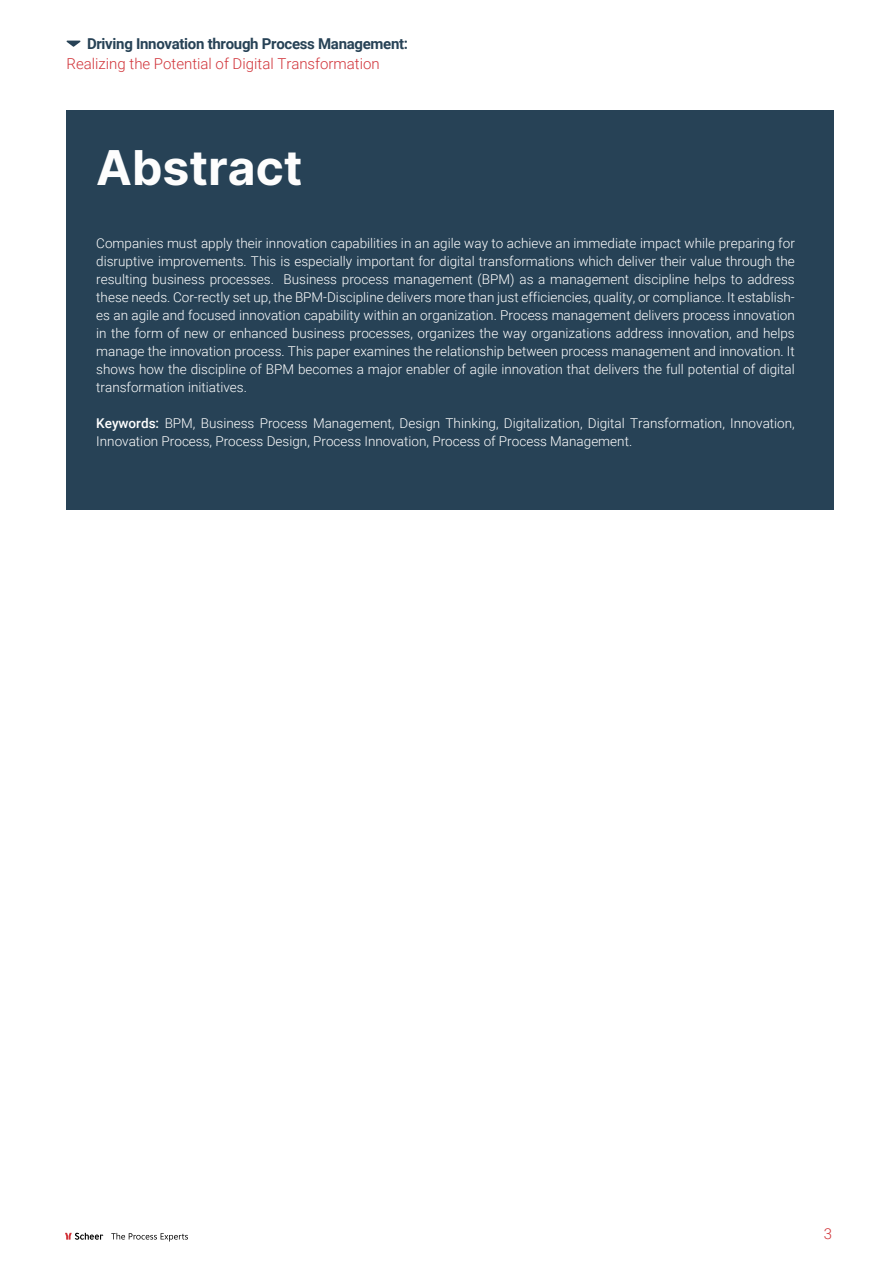
<style>
.page{position:relative;width:893px;height:1263px;background:#fff}
.page>*{position:absolute;margin:0;border:0;box-sizing:border-box;transform-origin:0 0}
.t1{font:48px "Inter";color:#fdfdfd}
.t2{font:300 15px "Roboto";color:#d1343a}
.t3{font:700 15px "Roboto";letter-spacing:-.02em;color:#274256}
.t4{font:300 15px "Roboto";color:#d13338}
.t5{font:300 13.5px/18px "Roboto";color:#fff;text-align:justify}
.s1{font-weight:500}
</style>
<div class="page">
<svg style="left:65px;top:1233px;width:38px;height:7px"></svg>
<svg style="left:111px;top:1233px;width:77px;height:8px"></svg>
<svg style="left:67px;top:41px;width:13px;height:6px"></svg>
<div style="left:66px;top:110px;width:768px;height:399px;background:#274256"></div>
<p class="t3" style="left:87px;top:33px;width:323px">Driving Innovation through Process Management:</p>
<p class="t2" style="left:67px;top:53px;width:315px">Realizing the Potential of Digital Transformation</p>
<h1 class="t1" style="left:96px;top:133px;width:208px">Abstract</h1>
<p class="t5" style="left:96px;top:234px;width:700px">Companies must apply their innovation capabilities in an agile way to achieve an immediate impact while preparing for disruptive improvements. This is especially important for digital transformations which deliver their value through the resulting business processes. Business process management (BPM) as a management discipline helps to address these needs. Cor-rectly set up, the BPM-Discipline delivers more than just efficiencies, quality, or compliance. It establish&shy;es an agile and focused innovation capability within an organization. Process management delivers process innovation in the form of new or enhanced business processes, organizes the way organizations address innovation, and helps manage the innovation process. This paper examines the relationship between process management and innovation. It shows how the discipline of BPM becomes a major enabler of agile innovation that delivers the full potential of digital transformation initiatives.</p>
<p class="t5" style="left:96px;top:414px;width:700px"><span class="s1">Keywords:</span> BPM, Business Process Management, Design Thinking, Digitalization, Digital Transformation, Innovation,<br>Innovation Process, Process Design, Process Innovation, Process of Process Management.</p>
<p class="t4" style="left:824px;top:1223px;width:10px">3</p>
</div>
